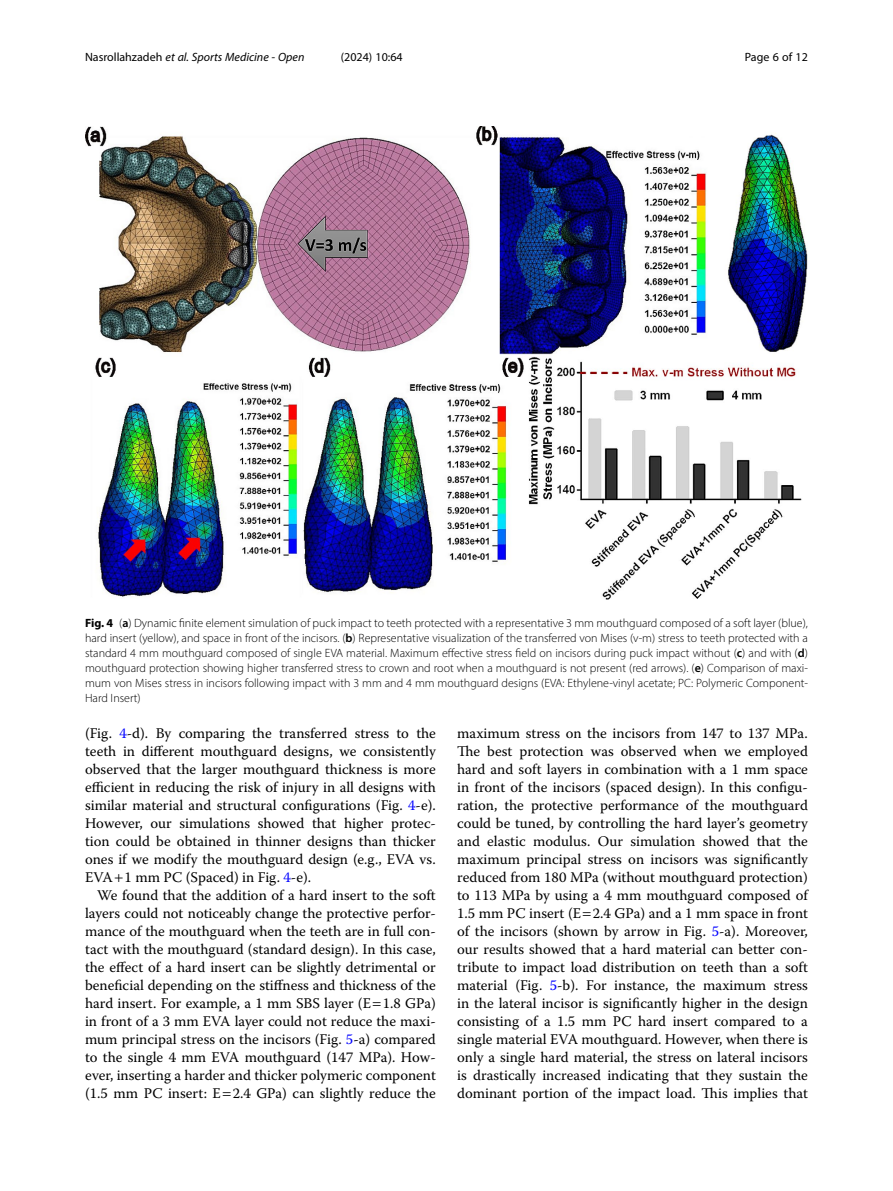
<style>
.page{position:relative;width:893px;height:1191px;background:#fff}
.page>*{position:absolute;margin:0;border:0;box-sizing:border-box;transform-origin:0 0}
.Body_Text_Indent{font:14.7px/18px "Warnock Pro";color:#000;text-align:justify}
.Figure_Caption{font:300 12px/15px "Myriad Pro";color:#000;text-align:justify}
.t1{font:italic 12px "Myriad Pro";color:#000}
.t2{font:12px "Myriad Pro";color:#000}
.s1{font-style:normal}
.s2{font-weight:700}
.s3{font-weight:600}
.s4{color:#00f}
</style>
<div class="page">
<img style="left:85px;top:126px;width:723px;height:473px">
<p class="t1" style="left:85px;top:50px;width:221px"><span class="s1">Nasrollahzadeh</span> et al. Sports Medicine - Open</p>
<p class="t2" style="left:341px;top:50px;width:63px">(2024) 10:64</p>
<p class="t2" style="left:745px;top:50px;width:65px">Page 6 of 12</p>
<p class="Figure_Caption" style="left:85px;top:615px;width:724px"><span class="s2">Fig. 4</span> (<span class="s3">a</span>) Dynamic finite element simulation of puck impact to teeth protected with a representative 3 mm mouthguard composed of a soft layer (blue), hard insert (yellow), and space in front of the incisors. (<span class="s3">b</span>) Representative visualization of the transferred von Mises (v-m) stress to teeth protected with a standard 4 mm mouthguard composed of single EVA material. Maximum effective stress field on incisors during puck impact without (<span class="s3">c</span>) and with (<span class="s3">d</span>) mouthguard protection showing higher transferred stress to crown and root when a mouthguard is not present (red arrows). (<span class="s3">e</span>) Comparison of maxi&shy;mum von Mises stress in incisors following impact with 3 mm and 4 mm mouthguard designs (EVA: Ethylene-vinyl acetate; PC: Polymeric Component-Hard Insert)</p>
<p class="Body_Text_Indent" style="left:85px;top:724px;width:352px">(Fig. <span class="s4">4</span>-d). By comparing the transferred stress to the teeth in different mouthguard designs, we consistently observed that the larger mouthguard thickness is more efficient in reducing the risk of injury in all designs with similar material and structural configurations (Fig. <span class="s4">4</span>-e).<br>However, our simulations showed that higher protec&shy;tion could be obtained in thinner designs than thicker ones if we modify the mouthguard design (e.g., EVA vs.<br>EVA 1 mm PC (Spaced) in Fig. <span class="s4">4</span>-e).</p>
<p class="Body_Text_Indent" style="left:85px;top:886px;width:352px;text-indent:12px">We found that the addition of a hard insert to the soft layers could not noticeably change the protective perfor&shy;mance of the mouthguard when the teeth are in full con&shy;tact with the mouthguard (standard design). In this case, the effect of a hard insert can be slightly detrimental or beneficial depending on the stiffness and thickness of the hard insert. For example, a 1 mm SBS layer (E 1.8 GPa) in front of a 3 mm EVA layer could not reduce the maxi&shy;mum principal stress on the incisors (Fig. <span class="s4">5</span>-a) compared to the single 4 mm EVA mouthguard (147 MPa). How&shy;ever, inserting a harder and thicker polymeric component (1.5 mm PC insert: E 2.4 GPa) can slightly reduce the</p>
<p class="Body_Text_Indent" style="left:457px;top:724px;width:352px">maximum stress on the incisors from 147 to 137 MPa.<br>The best protection was observed when we employed hard and soft layers in combination with a 1 mm space in front of the incisors (spaced design). In this configu&shy;ration, the protective performance of the mouthguard could be tuned, by controlling the hard layer’s geometry and elastic modulus. Our simulation showed that the maximum principal stress on incisors was significantly reduced from 180 MPa (without mouthguard protection) to 113 MPa by using a 4 mm mouthguard composed of 1.5 mm PC insert (E 2.4 GPa) and a 1 mm space in front of the incisors (shown by arrow in Fig. <span class="s4">5</span>-a). Moreover, our results showed that a hard material can better con&shy;tribute to impact load distribution on teeth than a soft material (Fig. <span class="s4">5</span>-b). For instance, the maximum stress in the lateral incisor is significantly higher in the design consisting of a 1.5 mm PC hard insert compared to a single material EVA mouthguard. However, when there is only a single hard material, the stress on lateral incisors is drastically increased indicating that they sustain the dominant portion of the impact load. This implies that</p>
</div>
